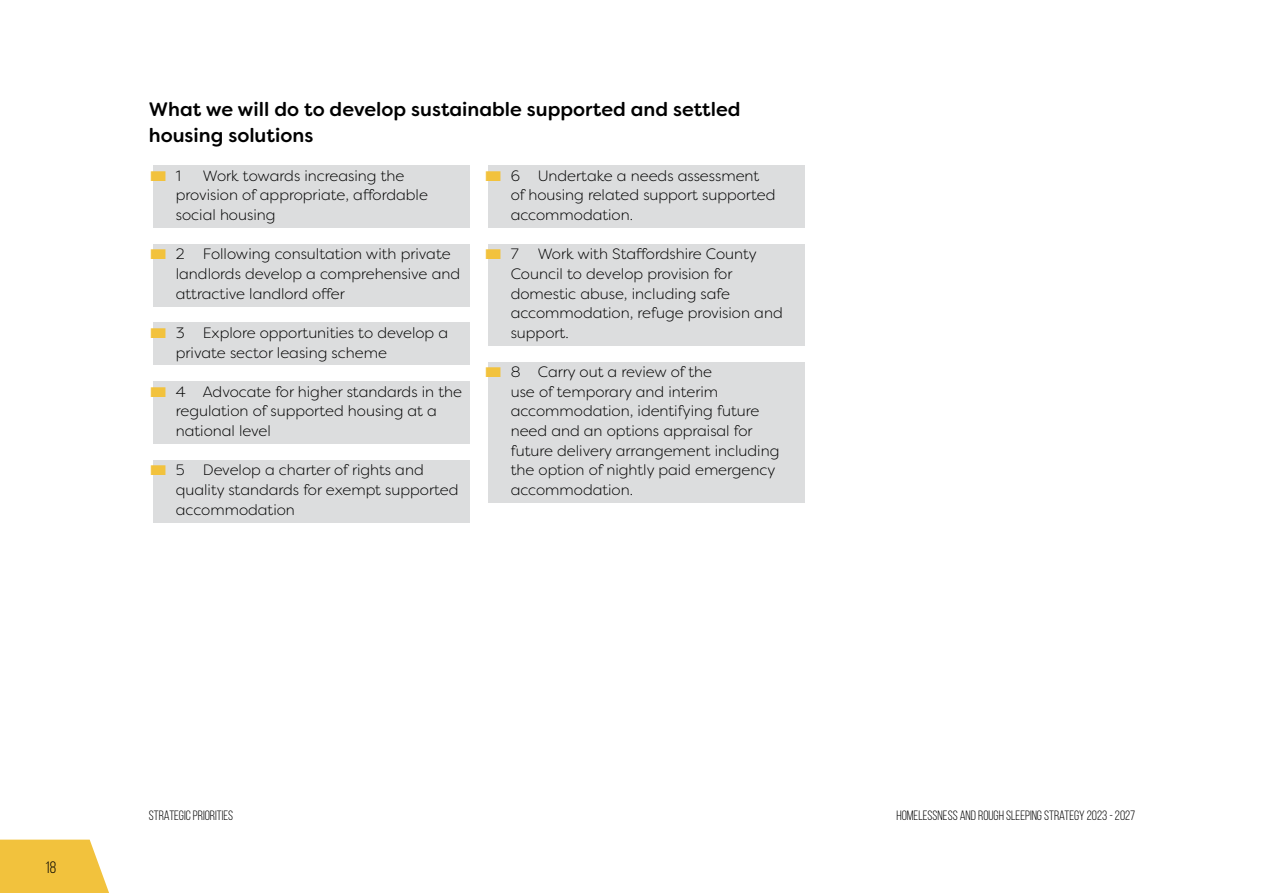
<style>
.page{position:relative;width:1263px;height:893px;background:#fff}
.page>*{position:absolute;margin:0;border:0;box-sizing:border-box;transform-origin:0 0}
.t1{font:italic 700 21px "Arial";color:#f2c23d;scale:1.5 1}
.What_we_will_do_head{font:500 19.5px/25.5px "Filson Soft";color:#000}
.t2{font:16.5px "Bebas Neue";color:#000}
.t3{font:300 15px/19.6px "Filson Soft";color:#000}
.t4{font:13.5px "Bebas Neue";color:#000}
.s1{font-family:"Filson Soft";font-weight:300;font-style:normal;font-size:15px;color:#000}
.s2{font-family:"Arial";font-weight:700;font-style:italic;font-size:21px;color:#f2c23d}
</style>
<div class="page">
<svg style="left:0;top:840px;width:109px;height:53px;background:#f3c74d"></svg>
<div style="left:153px;top:166px;width:317px;height:62px;background:#dcddde"></div>
<div style="left:153px;top:244px;width:317px;height:62px;background:#dcddde"></div>
<div style="left:153px;top:323px;width:317px;height:42px;background:#dcddde"></div>
<div style="left:153px;top:382px;width:317px;height:62px;background:#dcddde"></div>
<div style="left:153px;top:460px;width:317px;height:62px;background:#dcddde"></div>
<div style="left:488px;top:166px;width:317px;height:62px;background:#dcddde"></div>
<div style="left:488px;top:244px;width:317px;height:101px;background:#dcddde"></div>
<div style="left:488px;top:362px;width:317px;height:141px;background:#dcddde"></div>
<h3 class="What_we_will_do_head" style="left:149px;top:97px;width:593px">What we will do to develop sustainable supported and settled housing solutions</h3>
<p class="t1" style="left:149px;top:159px;width:23px">■ <span class="s1">1</span></p>
<p class="t3" style="left:176px;top:165px;width:254px;text-indent:27px">Work towards increasing the provision of appropriate, affordable social housing</p>
<p class="t3" style="left:176px;top:244px;width:286px;text-indent:-27px"><span class="s2">■</span> 2 Following consultation with private landlords develop a comprehensive and attractive landlord offer</p>
<p class="t3" style="left:176px;top:323px;width:274px;text-indent:-27px"><span class="s2">■</span> 3 Explore opportunities to develop a private sector leasing scheme</p>
<p class="t3" style="left:176px;top:382px;width:288px;text-indent:-27px"><span class="s2">■</span> 4 Advocate for higher standards in the regulation of supported housing at a national level</p>
<p class="t3" style="left:176px;top:460px;width:284px;text-indent:-27px"><span class="s2">■</span> 5 Develop a charter of rights and quality standards for exempt supported accommodation</p>
<p class="t3" style="left:511px;top:165px;width:266px;text-indent:-27px"><span class="s2">■</span> 6 Undertake a needs assessment of housing related support supported accommodation.</p>
<p class="t1" style="left:484px;top:238px;width:25px">■ <span class="s1">7</span></p>
<p class="t3" style="left:511px;top:244px;width:273px;text-indent:27px">Work with Staffordshire County<br>Council to develop provision for domestic abuse, including safe accommodation, refuge provision and support.</p>
<p class="t3" style="left:511px;top:362px;width:270px;text-indent:-27px"><span class="s2">■</span> 8 Carry out a review of the<br>use of temporary and interim accommodation, identifying future need and an options appraisal for future delivery arrangement including the option of nightly paid emergency accommodation.</p>
<p class="t2" style="left:45px;top:858px;width:13px">18</p>
<p class="t4" style="left:149px;top:808px;width:86px">STRATEGIC PRIORITIES</p>
<p class="t4" style="left:896px;top:808px;width:240px">HOMELESSNESS AND ROUGH SLEEPING STRATEGY 2023 - 2027</p>
</div>
